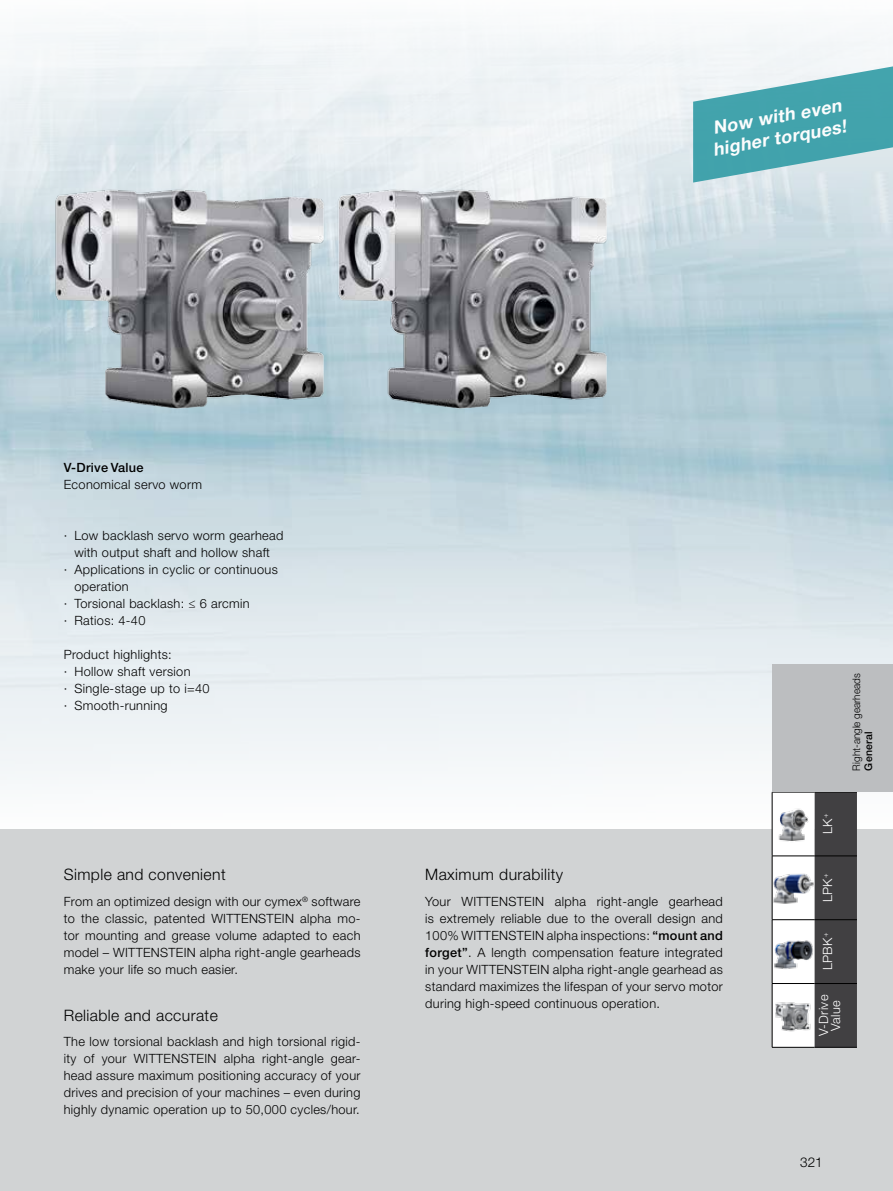
<style>
.page{position:relative;width:893px;height:1191px;background:#fff}
.page>*{position:absolute;margin:0;border:0;box-sizing:border-box;transform-origin:0 0}
.t1{font:italic 700 18px/21.6px "Helvetica Neue LT Std";color:#fff}
.t2{font:300 15.75px "Helvetica Neue LT Std";letter-spacing:.025em;color:#000}
.t3{font:300 13.5px "Helvetica Neue LT Std";color:#000}
.t4{font:300 12.75px/17px "Helvetica Neue LT Std";letter-spacing:.025em;color:#000;text-align:justify}
.t5{font:300 12.75px/12px "Helvetica Neue LT Std";letter-spacing:.025em;color:#fff;text-align:center}
.t6{font:500 12.75px "Helvetica Neue LT Std";letter-spacing:.025em;color:#000}
.t7{font:300 10.5px "Helvetica Neue LT Std";color:#000;scale:.95 1}
.t8{font:500 10.5px "Helvetica Neue LT Std";letter-spacing:.025em;color:#000}
.s1{font-weight:500}
</style>
<div class="page">
<div style="left:0;top:829px;width:893px;height:362px;background:#d1d3d4"></div>
<svg style="left:773px;top:793px;width:84px;height:254px;background:#747475"></svg>
<hr style="left:772px;top:855px;width:43px;height:1px;background:#000">
<hr style="left:772px;top:919px;width:43px;height:1px;background:#000">
<hr style="left:815px;top:919px;width:42px;height:1px;background:#000">
<hr style="left:772px;top:983px;width:43px;height:1px;background:#000">
<hr style="left:815px;top:983px;width:42px;height:1px;background:#000">
<hr style="left:815px;top:1047px;width:42px;height:1px;background:#000">
<hr style="left:772px;top:792px;width:43px;height:1px;background:#000">
<hr style="left:772px;top:792px;width:1px;height:63px;background:#000">
<hr style="left:815px;top:792px;width:42px;height:1px;background:#000">
<hr style="left:772px;top:856px;width:1px;height:63px;background:#000">
<hr style="left:815px;top:855px;width:42px;height:1px;background:#000">
<hr style="left:772px;top:920px;width:1px;height:63px;background:#000">
<hr style="left:772px;top:983px;width:1px;height:64px;background:#000">
<hr style="left:772px;top:1047px;width:43px;height:1px;background:#000">
<img style="left:473px;top:105px;width:283px;height:369px">
<img style="left:0;top:105px;width:473px;height:369px">
<img style="left:773px;top:939px;width:42px;height:32px">
<img style="left:772px;top:871px;width:42px;height:34px">
<img style="left:767px;top:801px;width:51px;height:47px">
<img style="left:771px;top:992px;width:57px;height:47px">
<div style="left:772px;top:664px;width:121px;height:128px;background:#bcbec0"></div>
<svg style="left:693px;top:64px;width:200px;height:119px;background:#77bac2"></svg>
<h1 class="t1" style="left:707px;top:117px;width:137px;rotate:-10deg">Now with even higher torques!</h1>
<p class="t6" style="left:64px;top:460px;width:81px">V-Drive Value</p>
<p class="t4" style="left:64px;top:476px;width:140px">Economical servo worm</p>
<p class="t4" style="left:64px;top:527px;width:221px">· Low backlash servo worm gearhead</p>
<p class="t4" style="left:74px;top:544px;width:197px">with output shaft and hollow shaft</p>
<p class="t4" style="left:64px;top:561px;width:216px">· Applications in cyclic or continuous</p>
<p class="t4" style="left:74px;top:578px;width:56px">operation</p>
<p class="t4" style="left:64px;top:595px;width:187px">· Torsional backlash: ≤ 6 arcmin</p>
<p class="t4" style="left:64px;top:612px;width:83px">· Ratios: 4-40</p>
<p class="t4" style="left:64px;top:646px;width:147px;text-align:left">Product highlights:<br>· Hollow shaft version<br>· Single-stage up to i=40 · Smooth-running</p>
<p class="t2" style="left:64px;top:865px;width:163px">Simple and convenient</p>
<p class="t4" style="left:64px;top:892px;width:298px">From an optimized design with our cymex<sup>®</sup> software to the classic, patented WITTENSTEIN alpha mo&shy;tor mounting and grease volume adapted to each model – WITTENSTEIN alpha right-angle gearheads make your life so much easier.</p>
<p class="t2" style="left:64px;top:1005px;width:156px">Reliable and accurate</p>
<p class="t4" style="left:64px;top:1033px;width:298px">The low torsional backlash and high torsional rigid&shy;ity of your WITTENSTEIN alpha right-angle gear&shy;head assure maximum positioning accuracy of your drives and precision of your machines – even during highly dynamic operation up to 50,000 cycles/hour.</p>
<p class="t2" style="left:425px;top:865px;width:139px">Maximum durability</p>
<p class="t4" style="left:425px;top:892px;width:299px">Your WITTENSTEIN alpha right-angle gearhead is extremely reliable due to the overall design and 100% WITTENSTEIN alpha inspections: <span class="s1">“mount and forget”</span>. A length compensation feature integrated in your WITTENSTEIN alpha right-angle gearhead as standard maximizes the lifespan of your servo motor during high-speed continuous operation.</p>
<p class="t7" style="left:850px;top:770px;width:104px;rotate:-90deg">Right-angle gearheads</p>
<p class="t8" style="left:862px;top:770px;width:41px;rotate:-90deg">General</p>
<p class="t5" style="left:821px;top:834px;width:22px;rotate:-90deg">LK<sup>+</sup></p>
<p class="t5" style="left:821px;top:902px;width:30px;rotate:-90deg">LPK<sup>+</sup></p>
<p class="t5" style="left:821px;top:970px;width:39px;rotate:-90deg">LPBK<sup>+</sup></p>
<p class="t5" style="left:817px;top:1036px;width:43px;rotate:-90deg">V-Drive<br>Value</p>
<p class="t3" style="left:800px;top:1153px;width:24px">321</p>
</div>
